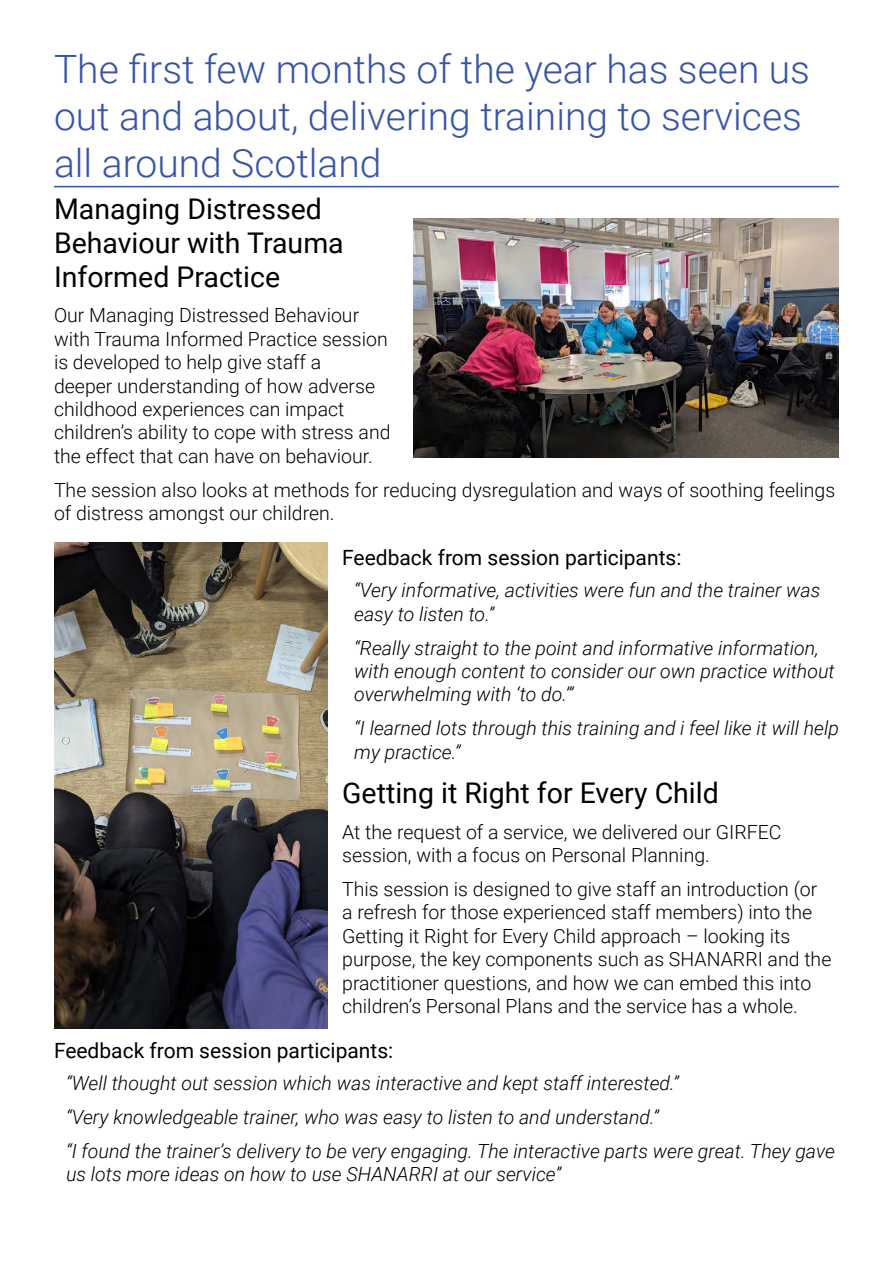
<style>
.page{position:relative;width:893px;height:1263px;background:#fff}
.page>*{position:absolute;margin:0;border:0;box-sizing:border-box;transform-origin:0 0}
.t1{font:300 39px/46.8px "Roboto";color:#3854a6}
.t2{font:28.5px/34.2px "Roboto";color:#000}
.t3{font:21px "Roboto";color:#000}
.t4{font:300 19.5px/23.4px "Roboto";color:#000}
.t5{font:italic 300 19.5px/23.4px "Roboto";color:#000}
</style>
<div class="page">
<hr style="left:54px;top:186px;width:785px;height:1px;background:#3854a6">
<img style="left:414px;top:218px;width:425px;height:240px">
<img style="left:54px;top:542px;width:273px;height:486px">
<h1 class="t1" style="left:54px;top:45px;width:757px">The first few months of the year has seen us out and about, delivering training to services all around Scotland</h1>
<h2 class="t2" style="left:54px;top:190px;width:291px">Managing Distressed<br>Behaviour with Trauma<br>Informed Practice</h2>
<p class="t4" style="left:54px;top:303px;width:338px">Our Managing Distressed Behaviour with Trauma Informed Practice session is developed to help give staff a<br>deeper understanding of how adverse childhood experiences can impact children’s ability to cope with stress and the effect that can have on behaviour.</p>
<p class="t4" style="left:54px;top:477px;width:783px">The session also looks at methods for reducing dysregulation and ways of soothing feelings of distress amongst our children.</p>
<p class="t3" style="left:342px;top:543px;width:341px">Feedback from session participants:</p>
<p class="t5" style="left:354px;top:578px;width:468px">“Very informative, activities were fun and the trainer was easy to listen to.”</p>
<p class="t5" style="left:354px;top:635px;width:482px">“Really straight to the point and informative information, with enough content to consider our own practice without overwhelming with ‘to do.’”</p>
<p class="t5" style="left:354px;top:716px;width:486px">“I learned lots through this training and i feel like it will help my practice.”</p>
<h2 class="t2" style="left:342px;top:775px;width:378px">Getting it Right for Every Child</h2>
<p class="t4" style="left:342px;top:819px;width:441px">At the request of a service, we delivered our GIRFEC session, with a focus on Personal Planning.</p>
<p class="t4" style="left:342px;top:877px;width:491px">This session is designed to give staff an introduction (or a refresh for those experienced staff members) into the Getting it Right for Every Child approach – looking its purpose, the key components such as SHANARRI and the practitioner questions, and how we can embed this into children’s Personal Plans and the service has a whole.</p>
<p class="t3" style="left:54px;top:1035px;width:341px">Feedback from session participants:</p>
<p class="t5" style="left:66px;top:1065px;width:770px;line-height:33.9px">“Well thought out session which was interactive and kept staff interested.”<br>“Very knowledgeable trainer, who was easy to listen to and understand.”<br>“I found the trainer’s delivery to be very engaging. The interactive parts were great. They gave</p>
<p class="t5" style="left:66px;top:1162px;width:497px">us lots more ideas on how to use SHANARRI at our service”</p>
</div>
